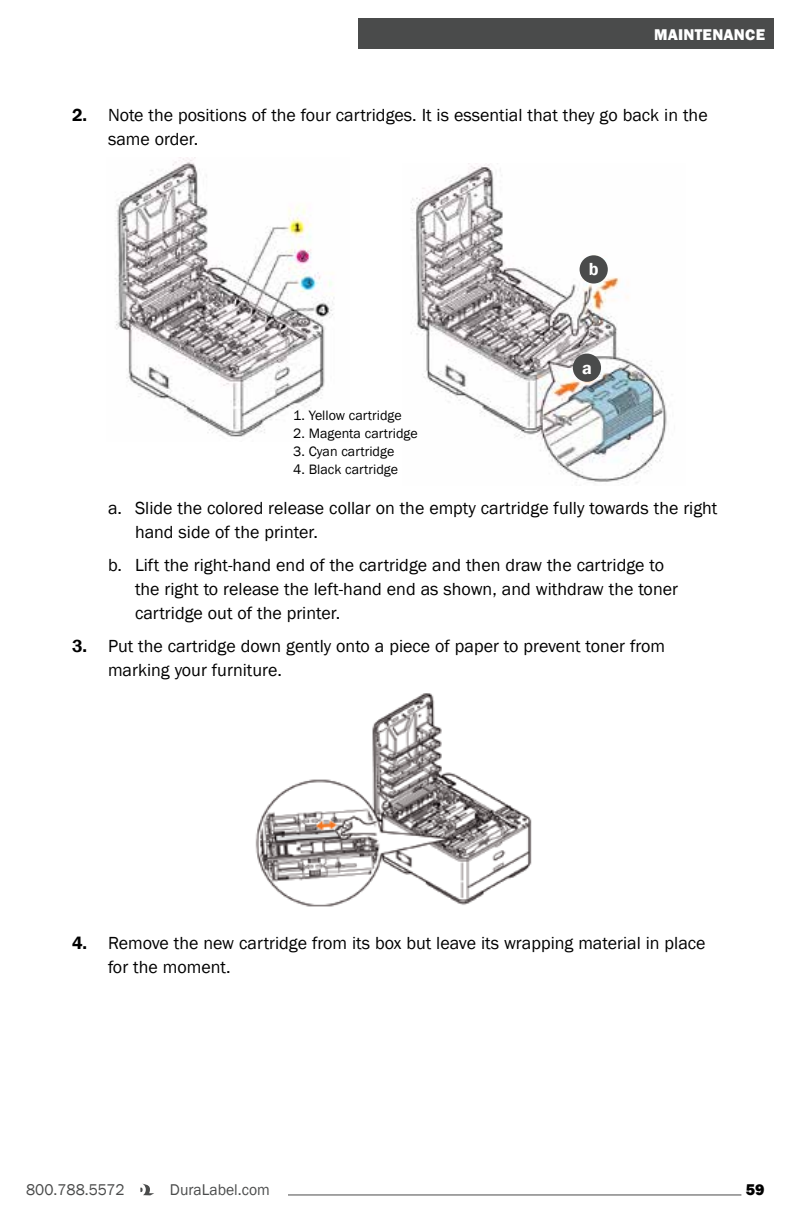
<style>
.page{position:relative;width:792px;height:1224px;background:#fff}
.page>*{position:absolute;margin:0;border:0;box-sizing:border-box;transform-origin:0 0}
.t1{font:18px/24px "Franklin Gothic";color:#000}
.t2{font:600 18px "Franklin Gothic";color:#fff}
.t3{font:16px "Franklin Gothic";color:#4a4b4b}
.t4{font:800 16px "Franklin Gothic";letter-spacing:.015em;color:#fff}
.t5{font:800 16px "Franklin Gothic";color:#000}
.t6{font:14px "Franklin Gothic";color:#000}
.s1{font-weight:600}
</style>
<div class="page">
<svg style="left:140px;top:1184px;width:14px;height:11px"></svg>
<hr style="left:288px;top:1195px;width:453px;height:1px;background:#4a4b4b">
<div style="left:358px;top:18px;width:416px;height:31px;background:#4a4b4b"></div>
<img style="left:255px;top:693px;width:277px;height:214px">
<img style="left:115px;top:157px;width:219px;height:280px">
<img style="left:411px;top:163px;width:256px;height:320px">
<div style="left:573px;top:354px;width:28px;height:28px;background:#4a4b4b;border-radius:50%"></div>
<div style="left:580px;top:255px;width:28px;height:29px;background:#4a4b4b;border-radius:50%"></div>
<p class="t4" style="left:654px;top:24px;width:112px">MAINTENANCE</p>
<p class="t1" style="left:108px;top:103px;width:601px;text-indent:-36px"><span class="s1">2.</span> Note the positions of the four cartridges. It is essential that they go back in the same order.</p>
<p class="t2" style="left:589px;top:258px;width:11px">b</p>
<p class="t6" style="left:293px;top:406px;width:110px">1. Yellow cartridge</p>
<p class="t6" style="left:293px;top:424px;width:126px">2. Magenta cartridge</p>
<p class="t6" style="left:293px;top:442px;width:103px">3. Cyan cartridge</p>
<p class="t6" style="left:293px;top:460px;width:106px">4. Black cartridge</p>
<p class="t2" style="left:582px;top:356px;width:11px">a</p>
<p class="t1" style="left:135px;top:496px;width:584px;text-indent:-27px">a. Slide the colored release collar on the empty cartridge fully towards the right hand side of the printer.</p>
<p class="t1" style="left:135px;top:553px;width:545px;text-indent:-27px">b. Lift the right-hand end of the cartridge and then draw the cartridge to the right to release the left-hand end as shown, and withdraw the toner cartridge out of the printer.</p>
<p class="t1" style="left:108px;top:634px;width:559px;text-indent:-36px"><span class="s1">3.</span> Put the cartridge down gently onto a piece of paper to prevent toner from marking your furniture.</p>
<p class="t1" style="left:108px;top:931px;width:599px;text-indent:-36px"><span class="s1">4.</span> Remove the new cartridge from its box but leave its wrapping material in place for the moment.</p>
<p class="t3" style="left:26px;top:1180px;width:100px">800.788.5572</p>
<p class="t3" style="left:170px;top:1180px;width:101px">DuraLabel.com</p>
<p class="t5" style="left:746px;top:1180px;width:20px">59</p>
</div>
